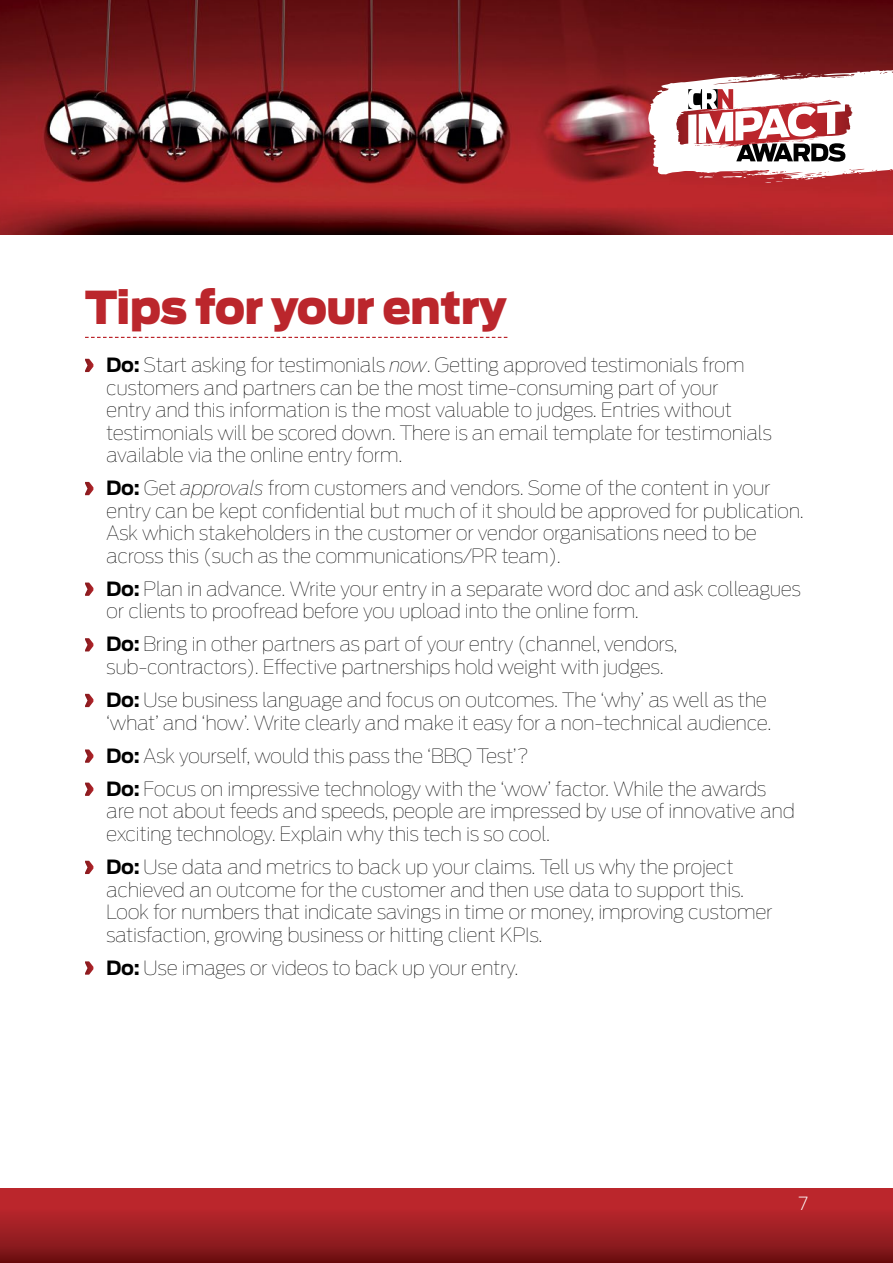
<style>
.page{position:relative;width:893px;height:1263px;background:#fff}
.page>*{position:absolute;margin:0;border:0;box-sizing:border-box;transform-origin:0 0}
.t1{font:900 45px "Antenna";letter-spacing:-.02em;color:#bb262c}
.t2{font:100 19.5px/22.5px "Antenna";letter-spacing:-.02em;color:#000}
.t3{font:200 18px "Antenna";color:#fff}
.s1{font-weight:700}
.s2{font-style:italic}
</style>
<div class="page">
<img style="left:0;top:0;width:893px;height:234px">
<div style="left:0;top:1188px;width:893px;height:75px;background:linear-gradient(to bottom,#cb2b32,#751316)"></div>
<svg style="left:648px;top:53px;width:245px;height:130px"></svg>
<svg style="left:85px;top:337px;width:422px;height:1px"></svg>
<svg style="left:85px;top:359px;width:8px;height:13px"></svg>
<svg style="left:85px;top:482px;width:8px;height:13px"></svg>
<svg style="left:85px;top:582px;width:8px;height:14px"></svg>
<svg style="left:85px;top:638px;width:8px;height:13px"></svg>
<svg style="left:85px;top:694px;width:8px;height:13px"></svg>
<svg style="left:85px;top:749px;width:8px;height:14px"></svg>
<svg style="left:85px;top:783px;width:8px;height:13px"></svg>
<svg style="left:85px;top:861px;width:8px;height:13px"></svg>
<svg style="left:85px;top:961px;width:8px;height:14px"></svg>
<h1 class="t1" style="left:85px;top:281px;width:423px">Tips for your entry</h1>
<p class="t2" style="left:106px;top:354px;width:667px"><span class="s1">Do:</span> Start asking for testimonials <span class="s2">now</span>. Getting approved testimonials from customers and partners can be the most time-consuming part of your<br>entry and this information is the most valuable to judges. Entries without testimonials will be scored down. There is an email template for testimonials available via the online entry form.</p>
<p class="t2" style="left:106px;top:477px;width:699px"><span class="s1">Do:</span> Get <span class="s2">approvals</span> from customers and vendors. Some of the content in your entry can be kept confidential but much of it should be approved for publication.<br>Ask which stakeholders in the customer or vendor organisations need to be across this (such as the communications/PR team).</p>
<p class="t2" style="left:106px;top:578px;width:696px"><span class="s1">Do:</span> Plan in advance. Write your entry in a separate word doc and ask colleagues or clients to proofread before you upload into the online form.</p>
<p class="t2" style="left:106px;top:633px;width:573px"><span class="s1">Do:</span> Bring in other partners as part of your entry (channel, vendors, sub-contractors). Effective partnerships hold weight with judges.</p>
<p class="t2" style="left:106px;top:689px;width:667px"><span class="s1">Do:</span> Use business language and focus on outcomes. The ‘why’ as well as the ‘what’ and ‘how’. Write clearly and make it easy for a non-technical audience.</p>
<p class="t2" style="left:106px;top:739px;width:662px;line-height:33.2px"><span class="s1">Do:</span> Ask yourself, would this pass the ‘BBQ Test’?<br><span class="s1">Do:</span> Focus on impressive technology with the ‘wow’ factor. While the awards</p>
<p class="t2" style="left:106px;top:800px;width:690px">are not about feeds and speeds, people are impressed by use of innovative and exciting technology. Explain why this tech is so cool.</p>
<p class="t2" style="left:106px;top:856px;width:668px"><span class="s1">Do:</span> Use data and metrics to back up your claims. Tell us why the project achieved an outcome for the customer and then use data to support this.<br>Look for numbers that indicate savings in time or money, improving customer satisfaction, growing business or hitting client KPIs.</p>
<p class="t2" style="left:106px;top:956px;width:414px"><span class="s1">Do:</span> Use images or videos to back up your entry.</p>
<p class="t3" style="left:799px;top:1193px;width:11px">7</p>
</div>
